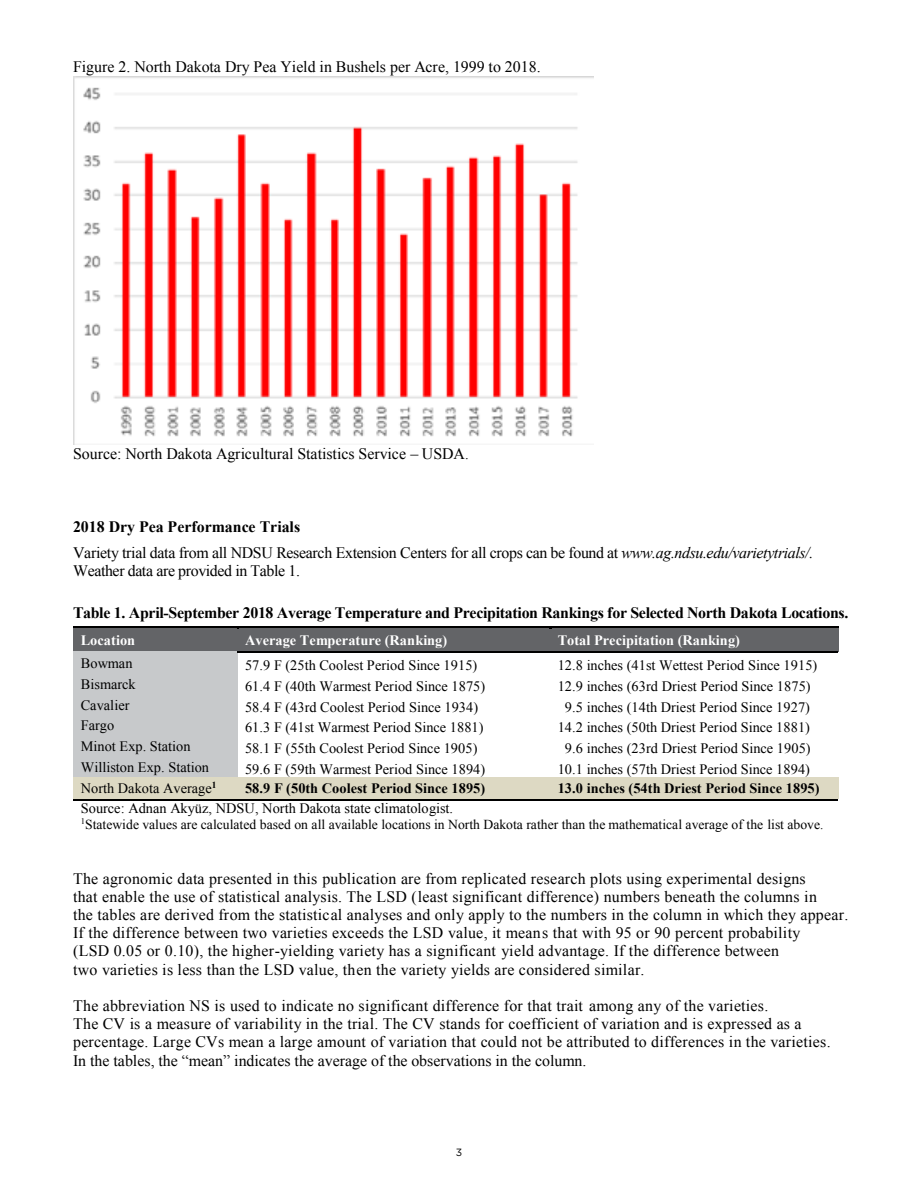
<style>
.page{position:relative;width:918px;height:1188px;background:#fff}
.page>*{position:absolute;margin:0;border:0;box-sizing:border-box;transform-origin:0 0}
.t1{font:15.9px/18.1px "Times New Roman";letter-spacing:.01em;color:#000}
.t2{font:15.9px/26.8px "Times New Roman";letter-spacing:-.02em;color:#000}
.t3{font:700 15.9px "Times New Roman";letter-spacing:-.02em;color:#000}
.t4{font:14.4px "Times New Roman";color:#000}
.t5{font:700 14.4px "Times New Roman";color:#000}
.t6{font:700 14.4px "Times New Roman";color:#fff}
.t7{font:13.65px "Times New Roman";color:#000}
.t8{font:10.5px "Gotham";color:#000}
.s1{font-size:14.4px}
.s2{font-weight:700}
.s3{font-style:italic}
.s4{font-size:12.9px}
</style>
<div class="page">
<img style="left:73px;top:76px;width:520px;height:369px">
<div style="left:73px;top:629px;width:164px;height:23px;background:#636467"></div>
<div style="left:237px;top:629px;width:313px;height:23px;background:#636467"></div>
<div style="left:550px;top:629px;width:288px;height:23px;background:#636467"></div>
<hr style="left:73px;top:627px;width:164px;height:2px;background:#000">
<hr style="left:239px;top:627px;width:311px;height:2px;background:#000">
<hr style="left:552px;top:627px;width:286px;height:2px;background:#000">
<div style="left:73px;top:653px;width:164px;height:21px;background:#c7c9cb"></div>
<hr style="left:73px;top:652px;width:164px;height:1px;background:#c7c9cb">
<hr style="left:237px;top:652px;width:313px;height:1px;background:#000">
<hr style="left:551px;top:652px;width:287px;height:1px;background:#000">
<div style="left:73px;top:674px;width:164px;height:20px;background:#c7c9cb"></div>
<div style="left:73px;top:694px;width:164px;height:21px;background:#c7c9cb"></div>
<div style="left:73px;top:715px;width:164px;height:21px;background:#c7c9cb"></div>
<div style="left:73px;top:736px;width:164px;height:21px;background:#c7c9cb"></div>
<div style="left:73px;top:757px;width:164px;height:20px;background:#c7c9cb"></div>
<div style="left:73px;top:777px;width:164px;height:22px;background:#ddd9c3"></div>
<div style="left:237px;top:777px;width:313px;height:22px;background:#ddd9c3"></div>
<div style="left:550px;top:777px;width:288px;height:22px;background:#ddd9c3"></div>
<hr style="left:73px;top:799px;width:164px;height:1px;background:#000">
<hr style="left:239px;top:799px;width:311px;height:1px;background:#000">
<hr style="left:551px;top:799px;width:287px;height:1px;background:#000">
<p class="t1" style="left:73px;top:58px;width:469px">Figure 2. North Dakota Dry Pea Yield in Bushels per Acre, 1999 to 2018.</p>
<p class="t1" style="left:73px;top:445px;width:397px">Source: North Dakota Agricultural Statistics Service – USDA<span class="s1">.</span></p>
<p class="t2" style="left:73px;top:513px;width:742px"><span class="s2">2018 Dry Pea Performance Trials<br></span>Variety trial data from all NDSU Research Extension Centers for all crops can be found at <span class="s3">www.ag.ndsu.edu/varietytrials/.</span></p>
<p class="t2" style="left:73px;top:557px;width:229px">Weather data are provided in Table 1.</p>
<p class="t3" style="left:73px;top:602px;width:777px">Table 1. April-September 2018 Average Temperature and Precipitation Rankings for Selected North Dakota Locations.</p>
<p class="t6" style="left:81px;top:631px;width:56px">Location</p>
<p class="t6" style="left:245px;top:631px;width:204px">Average Temperature (Ranking)</p>
<p class="t6" style="left:558px;top:631px;width:184px">Total Precipitation (Ranking)</p>
<p class="t4" style="left:81px;top:654px;width:53px">Bowman</p>
<p class="t4" style="left:245px;top:656px;width:234px">57.9 F (25th Coolest Period Since 1915)</p>
<p class="t4" style="left:558px;top:656px;width:261px">12.8 inches (41st Wettest Period Since 1915)</p>
<p class="t4" style="left:81px;top:674px;width:56px">Bismarck</p>
<p class="t4" style="left:245px;top:676px;width:242px">61.4 F (40th Warmest Period Since 1875)</p>
<p class="t4" style="left:558px;top:676px;width:255px">12.9 inches (63rd Driest Period Since 1875)</p>
<p class="t4" style="left:81px;top:695px;width:50px">Cavalier</p>
<p class="t4" style="left:245px;top:697px;width:235px">58.4 F (43rd Coolest Period Since 1934)</p>
<p class="t4" style="left:565px;top:697px;width:247px">9.5 inches (14th Driest Period Since 1927)</p>
<p class="t4" style="left:81px;top:716px;width:35px">Fargo</p>
<p class="t4" style="left:245px;top:718px;width:240px">61.3 F (41st Warmest Period Since 1881)</p>
<p class="t4" style="left:558px;top:718px;width:254px">14.2 inches (50th Driest Period Since 1881)</p>
<p class="t4" style="left:81px;top:737px;width:111px">Minot Exp. Station</p>
<p class="t4" style="left:245px;top:739px;width:234px">58.1 F (55th Coolest Period Since 1905)</p>
<p class="t4" style="left:565px;top:739px;width:247px">9.6 inches (23rd Driest Period Since 1905)</p>
<p class="t4" style="left:81px;top:757px;width:130px">Williston Exp. Station</p>
<p class="t4" style="left:245px;top:759px;width:242px">59.6 F (59th Warmest Period Since 1894)</p>
<p class="t4" style="left:558px;top:759px;width:254px">10.1 inches (57th Driest Period Since 1894)</p>
<p class="t4" style="left:81px;top:779px;width:137px">North Dakota Average<sup>1</sup></p>
<p class="t5" style="left:245px;top:779px;width:242px">58.9 F (50th Coolest Period Since 1895)</p>
<p class="t5" style="left:558px;top:779px;width:263px">13.0 inches (54th Driest Period Since 1895)</p>
<p class="t4" style="left:81px;top:799px;width:374px">Source: Adnan Akyüz, NDSU, North Dakota state climatologist.</p>
<p class="t7" style="left:81px;top:816px;width:744px"><sup>1</sup>Statewide values are calculated based on all available locations in North Dakota rather than the mathematical average of the list above<span class="s4">.</span></p>
<p class="t1" style="left:73px;top:869px;width:777px">The agronomic data presented in this publication are from replicated research plots using experimental designs<br>that enable the use of statistical analysis. The LSD (least significant difference) numbers beneath the columns in<br>the tables are derived from the statistical analyses and only apply to the numbers in the column in which they appear.<br>If the difference between two varieties exceeds the LSD value, it means that with 95 or 90 percent probability<br>(LSD 0.05 or 0.10), the higher-yielding variety has a significant yield advantage. If the difference between<br>two varieties is less than the LSD value, then the variety yields are considered similar.</p>
<p class="t1" style="left:73px;top:996px;width:759px">The abbreviation NS is used to indicate no significant difference for that trait among any of the varieties.<br>The CV is a measure of variability in the trial. The CV stands for coefficient of variation and is expressed as a percentage. Large CVs mean a large amount of variation that could not be attributed to differences in the varieties.<br>In the tables, the “mean” indicates the average of the observations in the column.</p>
<p class="t8" style="left:456px;top:1145px;width:8px">3</p>
</div>
